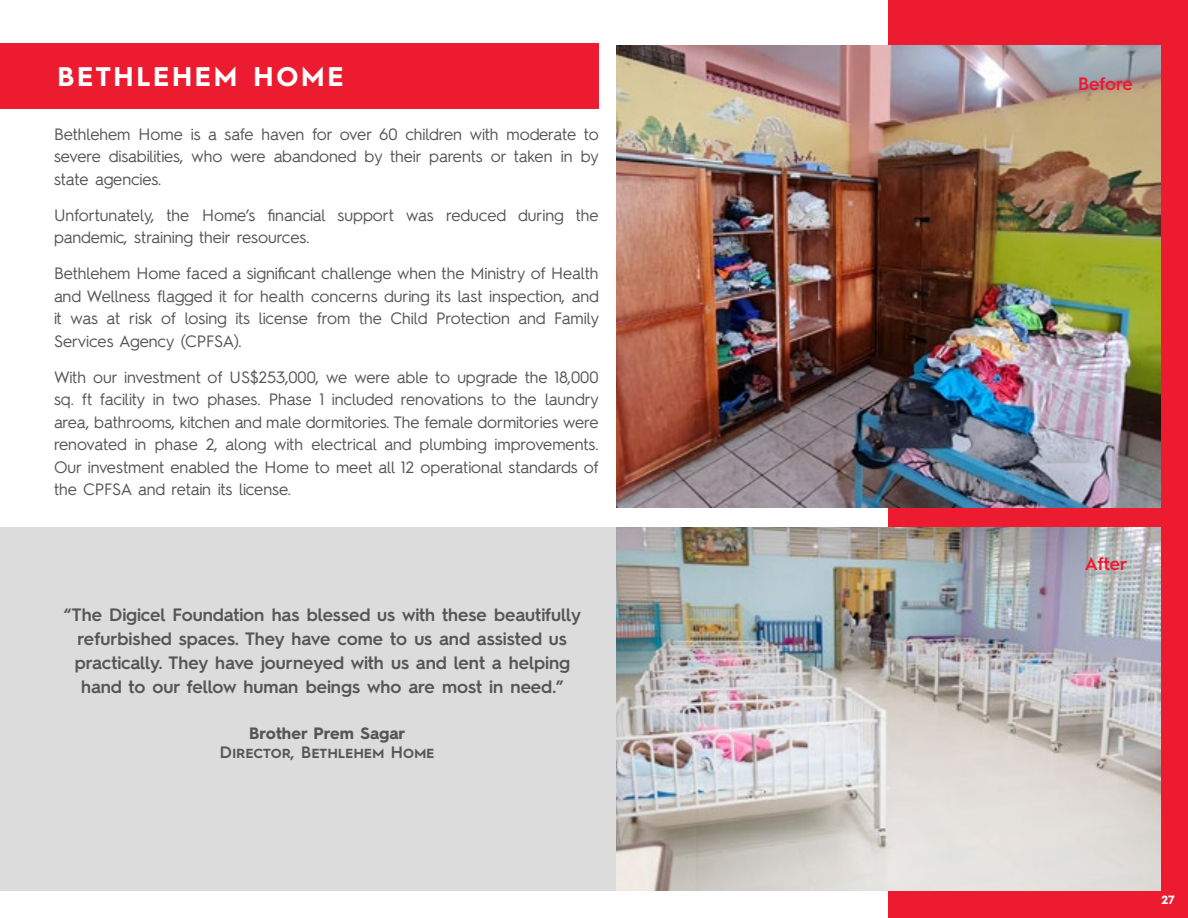
<style>
.page{position:relative;width:1188px;height:918px;background:#fff}
.page>*{position:absolute;margin:0;border:0;box-sizing:border-box;transform-origin:0 0}
.t1{font:700 27px "Hurme Geometric Sans 2";letter-spacing:.1em;color:#fff}
.t2{font:600 18px/24px "Hurme Geometric Sans 2";color:#555;text-align:center}
.t3{font:600 18px "Hurme Geometric Sans 2";color:#ed1b2f}
.t4{font:16.5px/22.5px "Hurme Geometric Sans 2";color:#555;text-align:justify}
.t5{font:600 16.5px "Hurme Geometric Sans 2";color:#555}
.t6{font:700 16.5px "Hurme Geometric Sans 2";color:#555}
.t7{font:700 12px "Hurme Geometric Sans 2";color:#fff}
</style>
<div class="page">
<div style="left:889px;top:0;width:299px;height:918px;background:#ed1b2f"></div>
<div style="left:0;top:527px;width:616px;height:364px;background:#dcdcdc"></div>
<img style="left:616px;top:46px;width:545px;height:462px">
<img style="left:616px;top:527px;width:545px;height:364px">
<div style="left:0;top:43px;width:598px;height:66px;background:#ed1b2f"></div>
<h1 class="t1" style="left:57px;top:58px;width:288px">BETHLEHEM HOME</h1>
<p class="t4" style="left:54px;top:121px;width:546px">Bethlehem Home is a safe haven for over 60 children with moderate to severe disabilities, who were abandoned by their parents or taken in by state agencies.</p>
<p class="t4" style="left:54px;top:202px;width:546px">Unfortunately, the Home’s financial support was reduced during the pandemic, straining their resources.</p>
<p class="t4" style="left:54px;top:261px;width:547px">Bethlehem Home faced a significant challenge when the Ministry of Health and Wellness flagged it for health concerns during its last inspection, and it was at risk of losing its license from the Child Protection and Family Services Agency (CPFSA).</p>
<p class="t4" style="left:54px;top:364px;width:546px">With our investment of US$253,000, we were able to upgrade the 18,000 sq. ft facility in two phases. Phase 1 included renovations to the laundry area, bathrooms, kitchen and male dormitories. The female dormitories were renovated in phase 2, along with electrical and plumbing improvements.<br>Our investment enabled the Home to meet all 12 operational standards of the CPFSA and retain its license.</p>
<p class="t2" style="left:64px;top:601px;width:519px">“The Digicel Foundation has blessed us with these beautifully refurbished spaces. They have come to us and assisted us practically. They have journeyed with us and lent a helping hand to our fellow human beings who are most in need.”</p>
<p class="t6" style="left:249px;top:721px;width:157px">Brother Prem Sagar</p>
<p class="t5" style="left:220px;top:741px;width:216px">Director, Bethlehem Home</p>
<p class="t3" style="left:1078px;top:71px;width:56px">Before</p>
<p class="t3" style="left:1085px;top:551px;width:44px">After</p>
<p class="t7" style="left:1162px;top:891px;width:15px">27</p>
</div>
